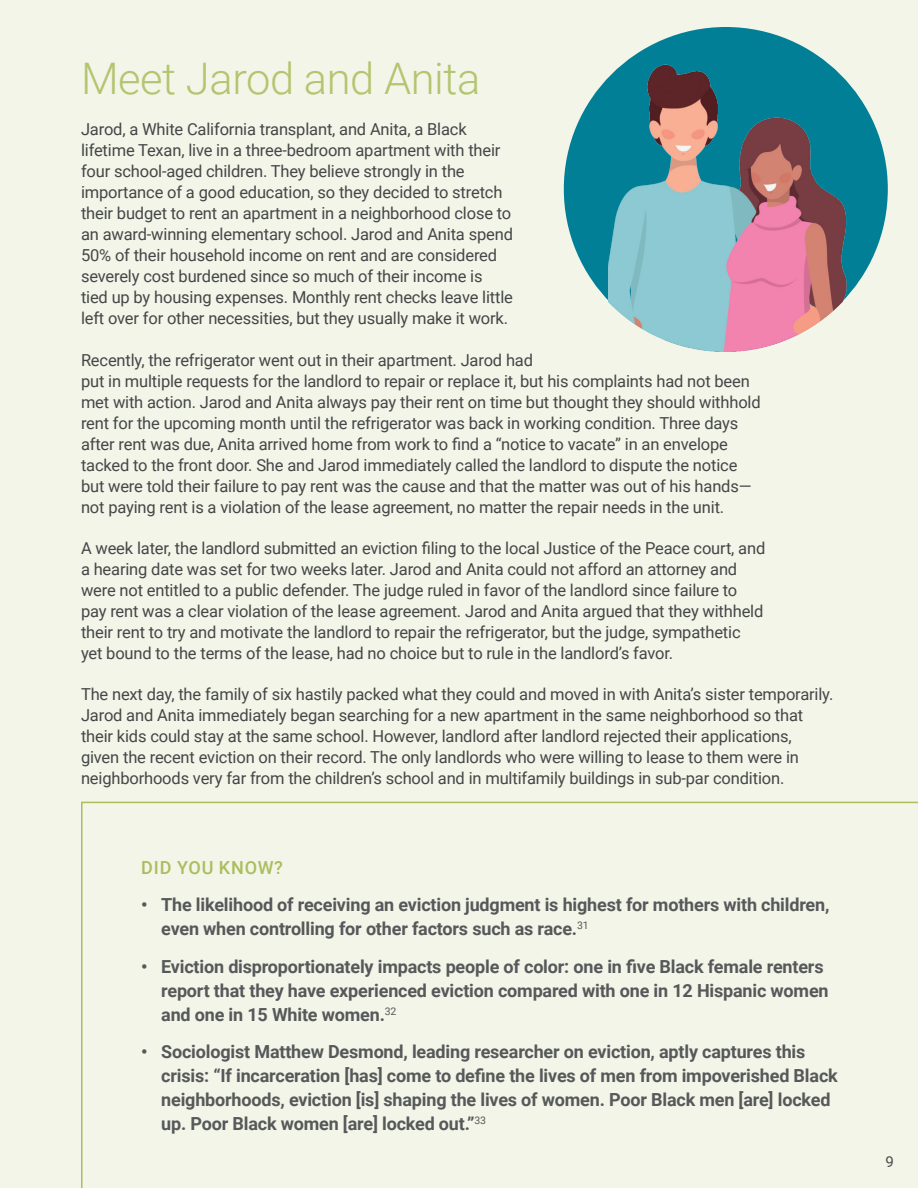
<style>
.page{position:relative;width:918px;height:1188px;background:#f2f5e8}
.page>*{position:absolute;margin:0;border:0;box-sizing:border-box;transform-origin:0 0}
.text{font:300 43.5px "Roboto";letter-spacing:-.01em;color:#b4c46f}
.subheader{font:700 18px/24px "Roboto";letter-spacing:-.01em;color:#57585a}
.subheader-2{font:500 18px "Roboto";letter-spacing:.045em;color:#abbd5d}
.text-2{font:16.5px/21px "Roboto";letter-spacing:-.01em;color:#454647}
.text-3{font:15px "Roboto";color:#4b4c4d}
</style>
<div class="page">
<svg style="left:81px;top:802px;width:837px;height:386px"></svg>
<div style="left:564px;top:27px;width:324px;height:324px;background:#007f97;border-radius:50%"></div>
<img style="left:609px;top:27px;width:279px;height:324px">
<p class="text" style="left:81px;top:48px;width:401px">Meet Jarod and Anita</p>
<p class="text-2" style="left:81px;top:118px;width:433px">Jarod, a White California transplant, and Anita, a Black lifetime Texan, live in a three-bedroom apartment with their four school-aged children. They believe strongly in the importance of a good education, so they decided to stretch their budget to rent an apartment in a neighborhood close to an award-winning elementary school. Jarod and Anita spend 50% of their household income on rent and are considered severely cost burdened since so much of their income is tied up by housing expenses. Monthly rent checks leave little left over for other necessities, but they usually make it work.</p>
<p class="text-2" style="left:81px;top:349px;width:681px">Recently, the refrigerator went out in their apartment. Jarod had<br>put in multiple requests for the landlord to repair or replace it, but his complaints had not been met with action. Jarod and Anita always pay their rent on time but thought they should withhold rent for the upcoming month until the refrigerator was back in working condition. Three days after rent was due, Anita arrived home from work to find a “notice to vacate” in an envelope tacked to the front door. She and Jarod immediately called the landlord to dispute the notice but were told their failure to pay rent was the cause and that the matter was out of his hands— not paying rent is a violation of the lease agreement, no matter the repair needs in the unit.</p>
<p class="text-2" style="left:81px;top:537px;width:686px">A week later, the landlord submitted an eviction filing to the local Justice of the Peace court, and a hearing date was set for two weeks later. Jarod and Anita could not afford an attorney and were not entitled to a public defender. The judge ruled in favor of the landlord since failure to pay rent was a clear violation of the lease agreement. Jarod and Anita argued that they withheld their rent to try and motivate the landlord to repair the refrigerator, but the judge, sympathetic yet bound to the terms of the lease, had no choice but to rule in the landlord’s favor.</p>
<p class="text-2" style="left:81px;top:683px;width:754px">The next day, the family of six hastily packed what they could and moved in with Anita’s sister temporarily.<br>Jarod and Anita immediately began searching for a new apartment in the same neighborhood so that their kids could stay at the same school. However, landlord after landlord rejected their applications, given the recent eviction on their record. The only landlords who were willing to lease to them were in neighborhoods very far from the children’s school and in multifamily buildings in sub-par condition.</p>
<p class="subheader-2" style="left:141px;top:855px;width:143px">DID YOU KNOW?</p>
<p class="subheader" style="left:161px;top:892px;width:670px;text-indent:-20px">• The likelihood of receiving an eviction judgment is highest for mothers with children, even when controlling for other factors such as race.<sup>31</sup></p>
<p class="subheader" style="left:161px;top:954px;width:669px;text-indent:-20px">• Eviction disproportionately impacts people of color: one in five Black female renters report that they have experienced eviction compared with one in 12 Hispanic women and one in 15 White women.<sup>32</sup></p>
<p class="subheader" style="left:161px;top:1039px;width:678px;text-indent:-20px">• Sociologist Matthew Desmond, leading researcher on eviction, aptly captures this crisis: “If incarceration [has] come to define the lives of men from impoverished Black neighborhoods, eviction [is] shaping the lives of women. Poor Black men [are] locked up. Poor Black women [are] locked out.”<sup>33</sup></p>
<p class="text-3" style="left:886px;top:1151px;width:10px">9</p>
</div>
